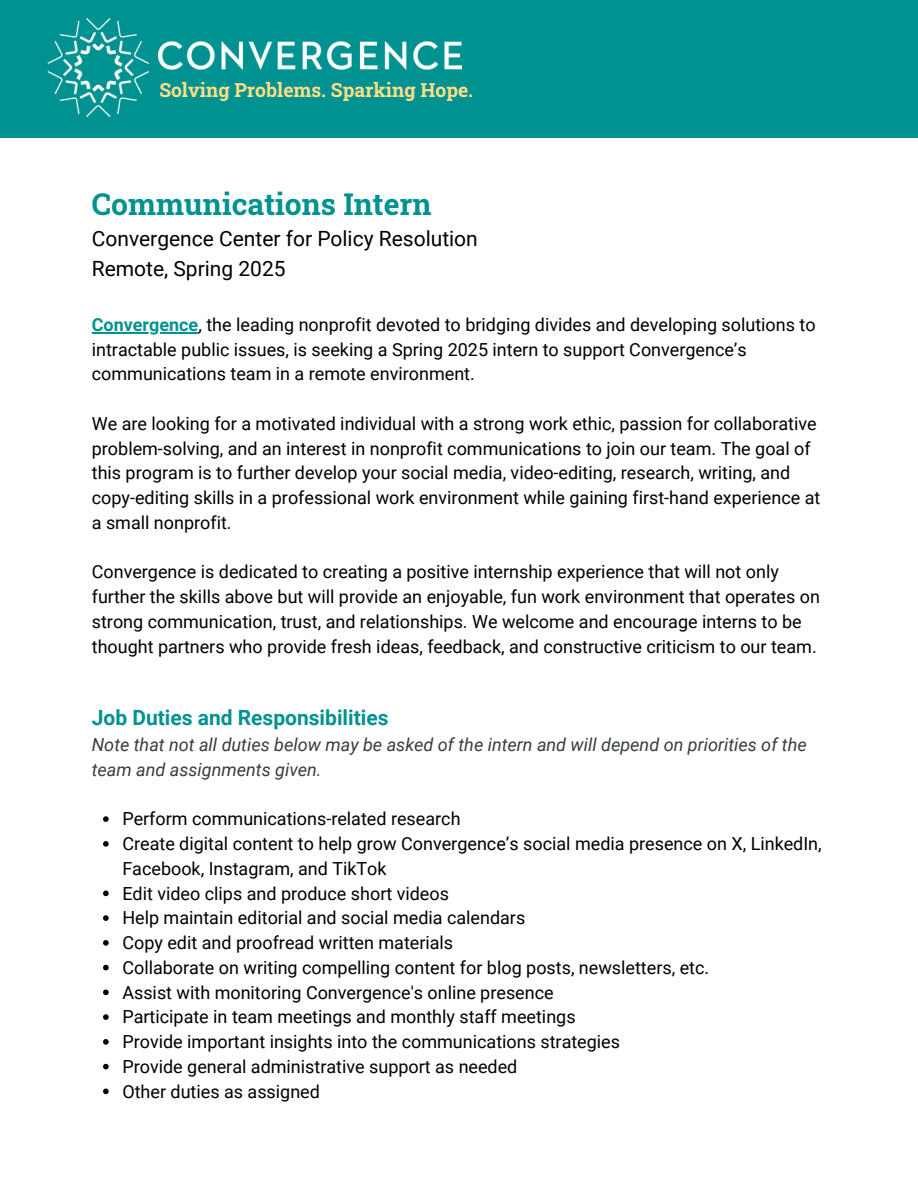
<style>
.page{position:relative;width:918px;height:1188px;background:#fff}
.page>*{position:absolute;margin:0;border:0;box-sizing:border-box;transform-origin:0 0}
.t1{font:700 30px "Roboto Slab";color:#009290}
.t2{font:21px/29.2px "Roboto";color:#000}
.t3{font:700 21px "Roboto";color:#009290}
.t4{font:700 19.35px "Roboto Slab";color:#ffde88}
.t5{font:18px/24.8px "Roboto";color:#000}
.t6{font:italic 18px/24.8px "Roboto";color:#373d42}
.s1{font-weight:700;color:#009290}
</style>
<div class="page">
<div style="left:0;top:0;width:918px;height:138px;background:#009290"></div>
<img style="left:159px;top:42px;width:303px;height:28px">
<img style="left:47px;top:19px;width:102px;height:98px">
<hr style="left:92px;top:332px;width:106px;height:1px;background:#009290">
<svg style="left:103px;top:816px;width:6px;height:6px"></svg>
<svg style="left:103px;top:841px;width:6px;height:6px"></svg>
<svg style="left:103px;top:891px;width:6px;height:5px"></svg>
<svg style="left:103px;top:915px;width:6px;height:6px"></svg>
<svg style="left:103px;top:940px;width:6px;height:6px"></svg>
<svg style="left:103px;top:965px;width:6px;height:5px"></svg>
<svg style="left:103px;top:990px;width:6px;height:5px"></svg>
<svg style="left:103px;top:1014px;width:6px;height:6px"></svg>
<svg style="left:103px;top:1039px;width:6px;height:6px"></svg>
<svg style="left:103px;top:1064px;width:6px;height:5px"></svg>
<svg style="left:103px;top:1089px;width:6px;height:5px"></svg>
<h1 class="t4" style="left:159px;top:77px;width:315px">Solving Problems. Sparking Hope.</h1>
<h2 class="t1" style="left:92px;top:184px;width:341px">Communications Intern</h2>
<h2 class="t2" style="left:92px;top:225px;width:388px">Convergence Center for Policy Resolution<br>Remote, Spring 2025</h2>
<p class="t5" style="left:92px;top:312px;width:725px"><span class="s1">Convergence</span>, the leading nonprofit devoted to bridging divides and developing solutions to intractable public issues, is seeking a Spring 2025 intern to support Convergence’s communications team in a remote environment.</p>
<p class="t5" style="left:92px;top:411px;width:730px">We are looking for a motivated individual with a strong work ethic, passion for collaborative problem-solving, and an interest in nonprofit communications to join our team. The goal of this program is to further develop your social media, video-editing, research, writing, and copy-editing skills in a professional work environment while gaining first-hand experience at a small nonprofit.</p>
<p class="t5" style="left:92px;top:560px;width:730px">Convergence is dedicated to creating a positive internship experience that will not only further the skills above but will provide an enjoyable, fun work environment that operates on strong communication, trust, and relationships. We welcome and encourage interns to be thought partners who provide fresh ideas, feedback, and constructive criticism to our team.</p>
<p class="t3" style="left:92px;top:706px;width:298px">Job Duties and Responsibilities</p>
<p class="t6" style="left:92px;top:733px;width:716px">Note that not all duties below may be asked of the intern and will depend on priorities of the team and assignments given.</p>
<p class="t5" style="left:122px;top:807px;width:340px">Perform communications-related research</p>
<p class="t5" style="left:122px;top:832px;width:701px">Create digital content to help grow Convergence’s social media presence on X, LinkedIn,<br>Facebook, Instagram, and TikTok</p>
<p class="t5" style="left:122px;top:881px;width:328px">Edit video clips and produce short videos</p>
<p class="t5" style="left:122px;top:906px;width:404px">Help maintain editorial and social media calendars</p>
<p class="t5" style="left:122px;top:931px;width:332px">Copy edit and proofread written materials</p>
<p class="t5" style="left:122px;top:955px;width:588px">Collaborate on writing compelling content for blog posts, newsletters, etc.</p>
<p class="t5" style="left:122px;top:980px;width:433px">Assist with monitoring Convergence's online presence</p>
<p class="t5" style="left:122px;top:1005px;width:455px">Participate in team meetings and monthly staff meetings</p>
<p class="t5" style="left:122px;top:1030px;width:499px">Provide important insights into the communications strategies</p>
<p class="t5" style="left:122px;top:1054px;width:397px">Provide general administrative support as needed</p>
<p class="t5" style="left:122px;top:1079px;width:199px">Other duties as assigned</p>
</div>
